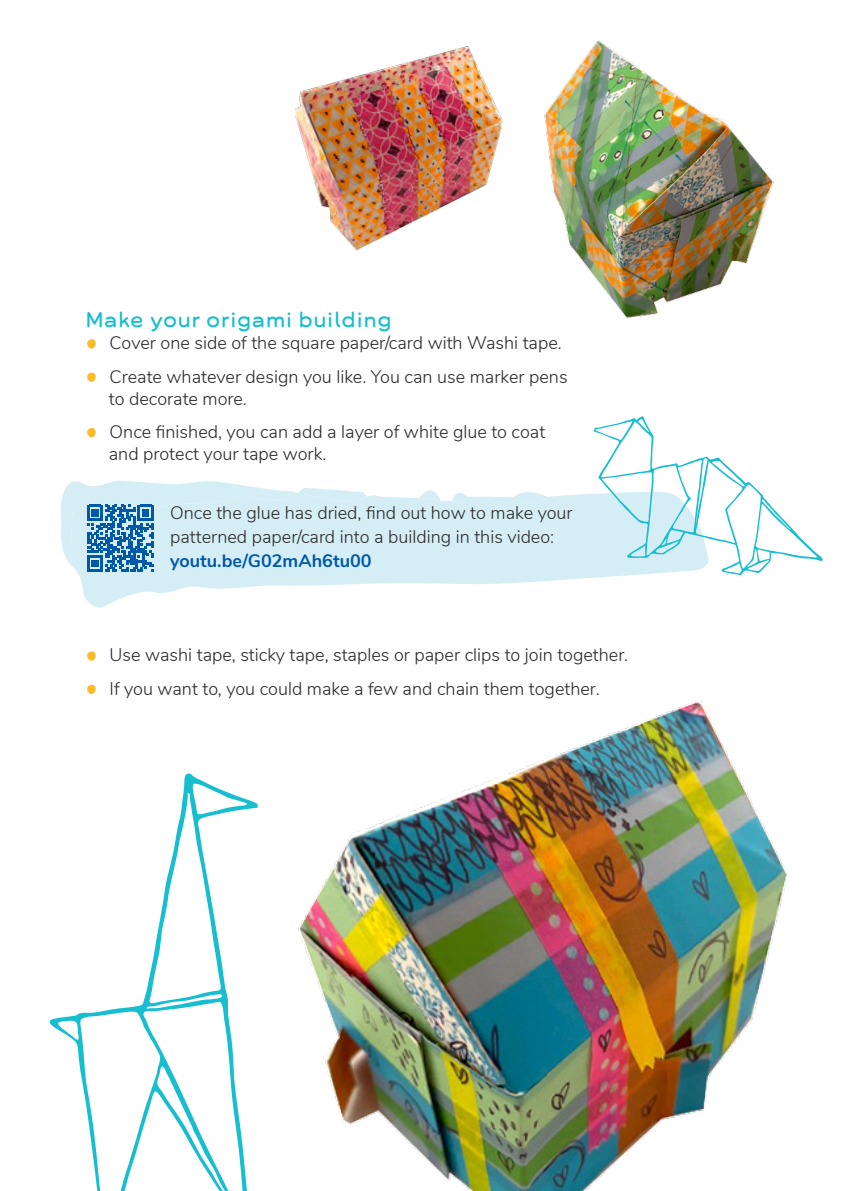
<style>
.page{position:relative;width:842px;height:1191px;background:#fff}
.page>*{position:absolute;margin:0;border:0;box-sizing:border-box;transform-origin:0 0}
.t1{font:700 60px "Claires Handwriting";color:#febb23}
.t2{font:19px "Grover";letter-spacing:-.01em;color:#16becf}
.t3{font:300 18px/22px "Nunito";color:#292829}
.t4{font:700 18px "Nunito";color:#0058a9}
</style>
<div class="page">
<img style="left:295px;top:46px;width:208px;height:205px">
<svg style="left:76px;top:491px;width:553px;height:117px;fill:#d5eef6"></svg>
<svg style="left:297px;top:488px;width:70px;height:17px"></svg>
<svg style="left:513px;top:491px;width:34px;height:16px"></svg>
<svg style="left:419px;top:490px;width:22px;height:11px"></svg>
<svg style="left:452px;top:491px;width:15px;height:16px"></svg>
<svg style="left:374px;top:495px;width:6px;height:8px"></svg>
<svg style="left:483px;top:497px;width:8px;height:9px"></svg>
<svg style="left:60px;top:480px;width:231px;height:91px;background:#bbdaec"></svg>
<img style="left:298px;top:699px;width:489px;height:492px">
<img style="left:544px;top:40px;width:230px;height:279px">
<svg style="left:594px;top:416px;width:229px;height:159px"></svg>
<svg style="left:49px;top:773px;width:209px;height:418px"></svg>
<p class="t2" style="left:85px;top:307px;width:308px">Make your origami building</p>
<h1 class="t1" style="left:85px;top:311px;width:14px">.</h1>
<p class="t3" style="left:110px;top:331px;width:454px">Cover one side of the square paper/card with Washi tape.</p>
<h1 class="t1" style="left:85px;top:345px;width:14px">.</h1>
<p class="t3" style="left:109px;top:364px;width:460px">Create whatever design you like. You can use marker pens to decorate more.</p>
<h1 class="t1" style="left:85px;top:400px;width:14px">.</h1>
<p class="t3" style="left:109px;top:420px;width:438px">Once finished, you can add a layer of white glue to coat and protect your tape work.</p>
<p class="t3" style="left:170px;top:500px;width:404px;line-height:24px">Once the glue has dried, find out how to make your patterned paper/card into a building in this video:</p>
<p class="t4" style="left:170px;top:548px;width:203px">youtu.be/G02mAh6tu00</p>
<h1 class="t1" style="left:85px;top:623px;width:14px">.</h1>
<p class="t3" style="left:110px;top:643px;width:520px">Use washi tape, sticky tape, staples or paper clips to join together.</p>
<h1 class="t1" style="left:85px;top:657px;width:14px">.</h1>
<p class="t3" style="left:110px;top:676px;width:491px">If you want to, you could make a few and chain them together.</p>
</div>
